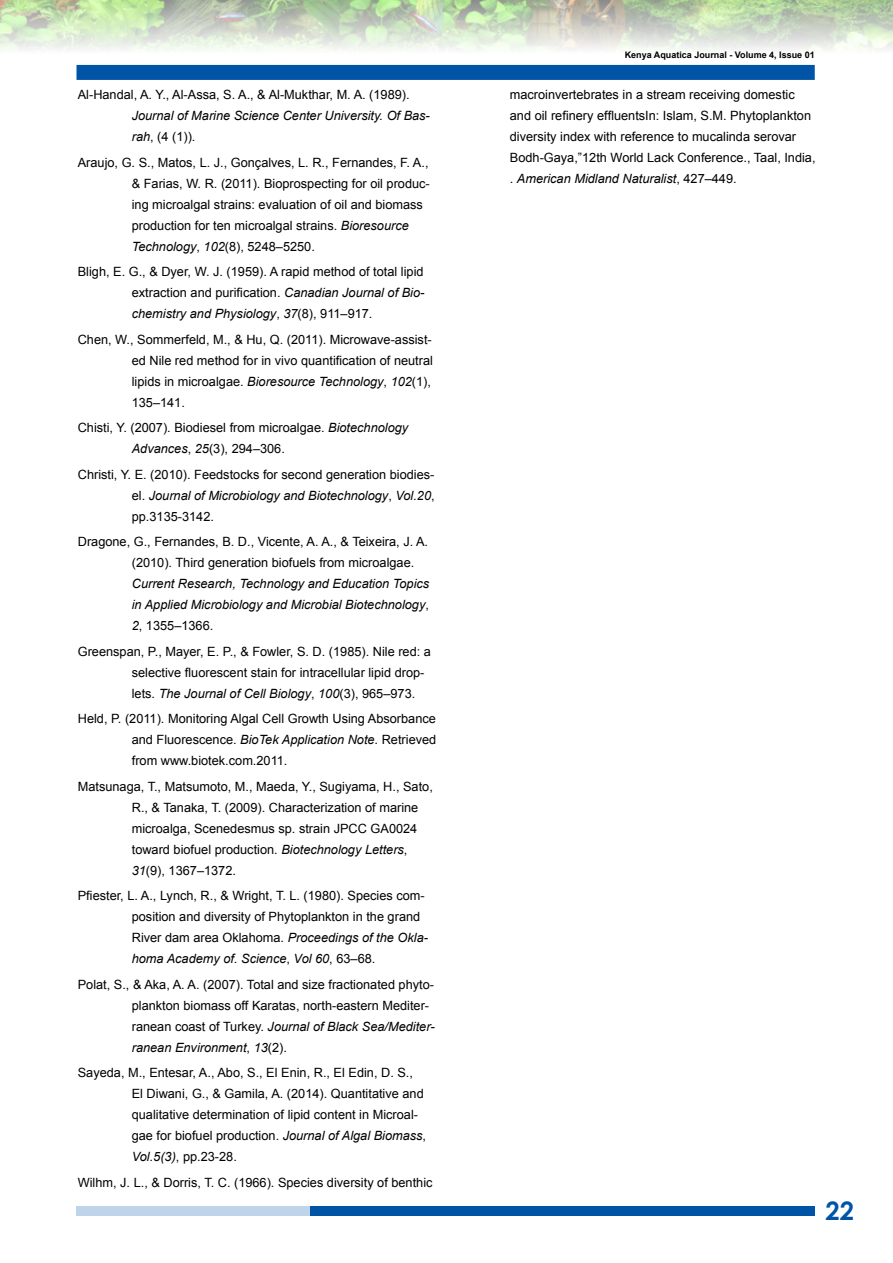
<style>
.page{position:relative;width:893px;height:1263px;background:#fff}
.page>*{position:absolute;margin:0;border:0;box-sizing:border-box;transform-origin:0 0}
.t1{font:700 25.5px "Century Gothic";color:#0054a6}
.t2{font:12.75px/21px "Arial";color:#000}
.t3{font:italic 12.75px/21px "Arial";color:#000}
.t4{font:700 9px "Arial";color:#000}
.s1{font-style:normal}
.s2{font-style:italic}
</style>
<div class="page">
<img style="left:0;top:0;width:892px;height:50px">
<div style="left:76px;top:65px;width:739px;height:15px;background:#0054a6"></div>
<div style="left:76px;top:1206px;width:235px;height:10px;background:#c0d4e9"></div>
<div style="left:310px;top:1206px;width:505px;height:10px;background:#0054a6"></div>
<p class="t2" style="left:78px;top:84px;width:333px">Al-Handal, A. Y., Al-Assa, S. A., &amp; Al-Mukthar, M. A. (1989).</p>
<p class="t3" style="left:132px;top:105px;width:300px">Journal of Marine Science Center University. Of Bas&shy;rah<span class="s1">, (4 (1)).</span></p>
<p class="t2" style="left:132px;top:152px;width:300px;text-indent:-54px">Araujo, G. S., Matos, L. J., Gonçalves, L. R., Fernandes, F. A., &amp; Farias, W. R. (2011). Bioprospecting for oil produc&shy;ing microalgal strains: evaluation of oil and biomass production for ten microalgal strains. <span class="s2">Bioresource Technology</span>, <span class="s2">102</span>(8), 5248–5250.</p>
<p class="t2" style="left:132px;top:261px;width:294px;text-align:justify;text-indent:-54px">Bligh, E. G., &amp; Dyer, W. J. (1959). A rapid method of total lipid extraction and purification. <span class="s2">Canadian Journal of Bio&shy;chemistry and Physiology</span>, <span class="s2">37</span>(8), 911–917.</p>
<p class="t2" style="left:132px;top:329px;width:303px;text-indent:-54px">Chen, W., Sommerfeld, M., &amp; Hu, Q. (2011). Microwave-assist&shy;ed Nile red method for in vivo quantification of neutral lipids in microalgae. <span class="s2">Bioresource Technology</span>, <span class="s2">102</span>(1), 135–141.</p>
<p class="t2" style="left:132px;top:417px;width:278px;text-indent:-54px">Chisti, Y. (2007). Biodiesel from microalgae. <span class="s2">Biotechnology<br>Advances</span>, <span class="s2">25</span>(3), 294–306.</p>
<p class="t2" style="left:132px;top:464px;width:304px;text-align:justify;text-indent:-54px">Christi, Y. E. (2010). Feedstocks for second generation biodies&shy;el. <span class="s2">Journal of Microbiology and Biotechnology</span>, <span class="s2">Vol.20</span>, pp.3135-3142.</p>
<p class="t2" style="left:132px;top:531px;width:298px;text-indent:-54px">Dragone, G., Fernandes, B. D., Vicente, A. A., &amp; Teixeira, J. A. (2010). Third generation biofuels from microalgae.</p>
<p class="t3" style="left:132px;top:573px;width:299px;text-align:justify">Current Research, Technology and Education Topics in Applied Microbiology and Microbial Biotechnology<span class="s1">, </span>2<span class="s1">, 1355–1366.</span></p>
<p class="t2" style="left:132px;top:641px;width:301px;text-indent:-54px">Greenspan, P., Mayer, E. P., &amp; Fowler, S. D. (1985). Nile red: a selective fluorescent stain for intracellular lipid drop&shy;lets. <span class="s2">The Journal of Cell Biology</span>, <span class="s2">100</span>(3), 965–973.</p>
<p class="t2" style="left:132px;top:708px;width:306px;text-align:justify;text-indent:-54px">Held, P. (2011). Monitoring Algal Cell Growth Using Absorbance and Fluorescence. <span class="s2">BioTek Application Note.</span> Retrieved from www.biotek.com.2011.</p>
<p class="t2" style="left:132px;top:776px;width:303px;text-indent:-54px">Matsunaga, T., Matsumoto, M., Maeda, Y., Sugiyama, H., Sato, R., &amp; Tanaka, T. (2009). Characterization of marine microalga, Scenedesmus sp. strain JPCC GA0024 toward biofuel production. <span class="s2">Biotechnology Letters</span>, <span class="s2">31</span>(9), 1367–1372.</p>
<p class="t2" style="left:132px;top:885px;width:298px;text-indent:-54px">Pfiester, L. A., Lynch, R., &amp; Wright, T. L. (1980). Species com&shy;position and diversity of Phytoplankton in the grand River dam area Oklahoma. <span class="s2">Proceedings of the Okla&shy;homa Academy of. Science</span>, <span class="s2">Vol 60</span>, 63–68.</p>
<p class="t2" style="left:132px;top:974px;width:304px;text-indent:-54px">Polat, S., &amp; Aka, A. A. (2007). Total and size fractionated phyto&shy;plankton biomass off Karatas, north-eastern Mediter&shy;ranean coast of Turkey. <span class="s2">Journal of Black Sea/Mediter&shy;ranean Environment</span>, <span class="s2">13</span>(2).</p>
<p class="t2" style="left:132px;top:1062px;width:296px;text-indent:-54px">Sayeda, M., Entesar, A., Abo, S., El Enin, R., El Edin, D. S., El Diwani, G., &amp; Gamila, A. (2014). Quantitative and qualitative determination of lipid content in Microal&shy;gae for biofuel production. <span class="s2">Journal of Algal Biomass</span>, <span class="s2">Vol.5(3)</span>, pp.23-28.</p>
<p class="t2" style="left:78px;top:1172px;width:356px">Wilhm, J. L., &amp; Dorris, T. C. (1966). Species diversity of benthic</p>
<p class="t4" style="left:625px;top:48px;width:192px">Kenya Aquatica Journal - Volume 4, Issue 01</p>
<p class="t2" style="left:510px;top:84px;width:307px">macroinvertebrates in a stream receiving domestic and oil refinery effluentsIn: Islam, S.M. Phytoplankton diversity index with reference to mucalinda serovar Bodh-Gaya,”12th World Lack Conference., Taal, India, . <span class="s2">American Midland Naturalist</span>, 427–449.</p>
<h1 class="t1" style="left:825px;top:1191px;width:30px">22</h1>
</div>
